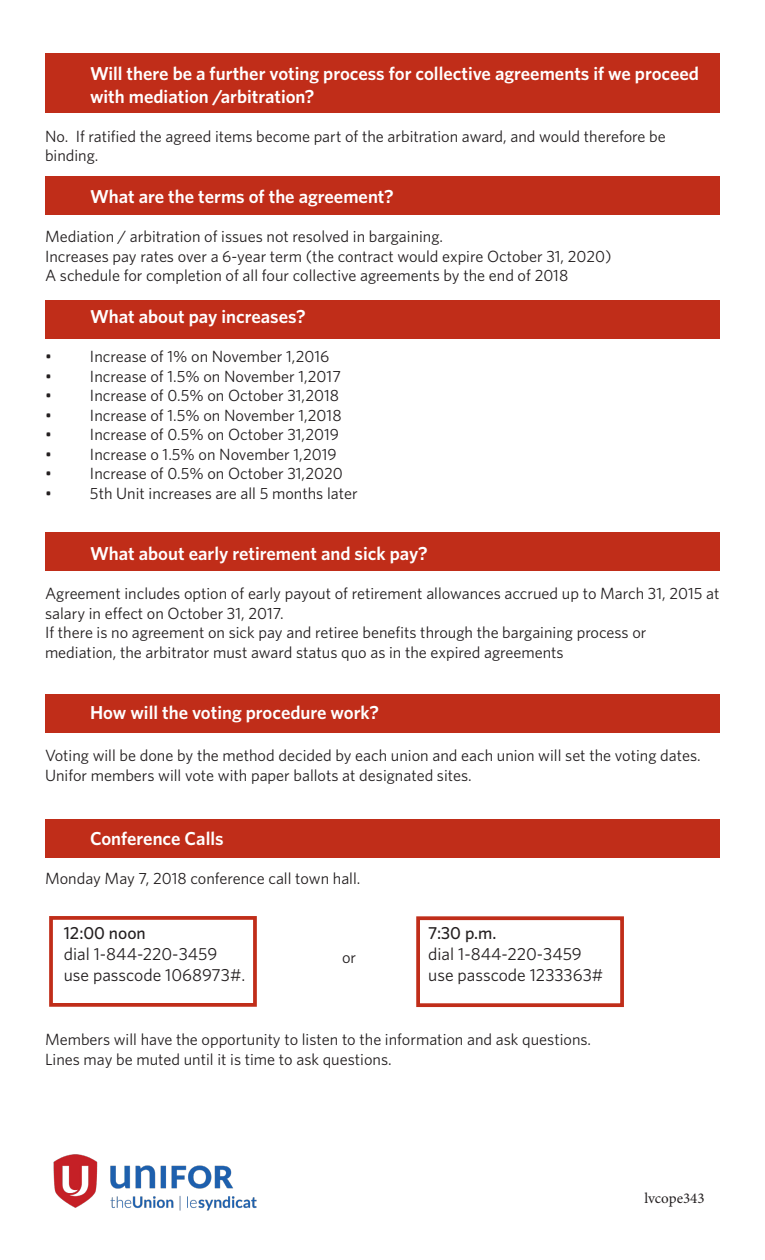
<style>
.page{position:relative;width:765px;height:1260px;background:#fff}
.page>*{position:absolute;margin:0;border:0;box-sizing:border-box;transform-origin:0 0}
.t1{font:600 18.75px/22.5px "Whitney";color:#fff}
.t2{font:17.5px "Whitney";color:#231f20}
.t3{font:500 17.5px "Whitney";color:#231f20}
.t4{font:16.25px/19.5px "Whitney";color:#231f20}
.t5{font:15px "Minion Pro";color:#231f20}
</style>
<div class="page">
<div style="left:45px;top:53px;width:675px;height:59px;background:#c02d19"></div>
<div style="left:45px;top:695px;width:675px;height:38px;background:#c02d19"></div>
<div style="left:45px;top:819px;width:675px;height:39px;background:#c02d19"></div>
<div style="left:45px;top:533px;width:675px;height:38px;background:#c02d19"></div>
<div style="left:45px;top:301px;width:675px;height:38px;background:#c02d19"></div>
<div style="left:45px;top:176px;width:675px;height:39px;background:#c02d19"></div>
<div style="left:49px;top:916px;width:208px;height:91px;border:4px solid #c02d19"></div>
<div style="left:416px;top:916px;width:208px;height:91px;border:4px solid #c02d19"></div>
<img style="left:53px;top:1154px;width:204px;height:57px">
<p class="t1" style="left:90px;top:62px;width:611px">Will there be a further voting process for collective agreements if we proceed with mediation /arbitration?</p>
<p class="t4" style="left:45px;top:126px;width:622px">No. If ratified the agreed items become part of the arbitration award, and would therefore be binding.</p>
<p class="t1" style="left:90px;top:185px;width:305px">What are the terms of the agreement?</p>
<p class="t4" style="left:45px;top:227px;width:400px">Mediation / arbitration of issues not resolved in bargaining.</p>
<p class="t4" style="left:45px;top:246px;width:568px">Increases pay rates over a 6-year term (the contract would expire October 31, 2020)</p>
<p class="t4" style="left:45px;top:266px;width:525px">A schedule for completion of all four collective agreements by the end of 2018</p>
<p class="t1" style="left:90px;top:305px;width:217px">What about pay increases?</p>
<p class="t4" style="left:45px;top:347px;width:286px">• Increase of 1% on November 1,2016</p>
<p class="t4" style="left:45px;top:366px;width:298px">• Increase of 1.5% on November 1,2017</p>
<p class="t4" style="left:45px;top:386px;width:296px">• Increase of 0.5% on October 31,2018</p>
<p class="t4" style="left:45px;top:405px;width:298px">• Increase of 1.5% on November 1,2018</p>
<p class="t4" style="left:45px;top:425px;width:296px">• Increase of 0.5% on October 31,2019</p>
<p class="t4" style="left:45px;top:444px;width:293px">• Increase o 1.5% on November 1,2019</p>
<p class="t4" style="left:45px;top:464px;width:299px">• Increase of 0.5% on October 31,2020</p>
<p class="t4" style="left:45px;top:483px;width:314px">• 5th Unit increases are all 5 months later</p>
<p class="t1" style="left:90px;top:542px;width:339px">What about early retirement and sick pay?</p>
<p class="t4" style="left:45px;top:584px;width:676px">Agreement includes option of early payout of retirement allowances accrued up to March 31, 2015 at salary in effect on October 31, 2017.</p>
<p class="t4" style="left:45px;top:623px;width:603px">If there is no agreement on sick pay and retiree benefits through the bargaining process or mediation, the arbitrator must award status quo as in the expired agreements</p>
<p class="t1" style="left:90px;top:701px;width:291px">How will the voting procedure work?</p>
<p class="t4" style="left:45px;top:746px;width:657px">Voting will be done by the method decided by each union and each union will set the voting dates.<br>Unifor members will vote with paper ballots at designated sites.</p>
<p class="t1" style="left:90px;top:827px;width:135px">Conference Calls</p>
<p class="t4" style="left:45px;top:869px;width:317px">Monday May 7, 2018 conference call town hall.</p>
<p class="t3" style="left:64px;top:921px;width:84px">12:00 noon</p>
<p class="t2" style="left:64px;top:942px;width:155px">dial 1-844-220-3459</p>
<p class="t2" style="left:64px;top:963px;width:183px">use passcode 1068973#.</p>
<p class="t4" style="left:342px;top:947px;width:16px">or</p>
<p class="t3" style="left:428px;top:921px;width:70px">7:30 p.m.</p>
<p class="t2" style="left:428px;top:942px;width:155px">dial 1-844-220-3459</p>
<p class="t2" style="left:428px;top:963px;width:176px">use passcode 1233363#</p>
<p class="t4" style="left:45px;top:1030px;width:548px">Members will have the opportunity to listen to the information and ask questions.</p>
<p class="t4" style="left:45px;top:1049px;width:348px">Lines may be muted until it is time to ask questions.</p>
<p class="t5" style="left:644px;top:1189px;width:62px">lvcope343</p>
</div>
